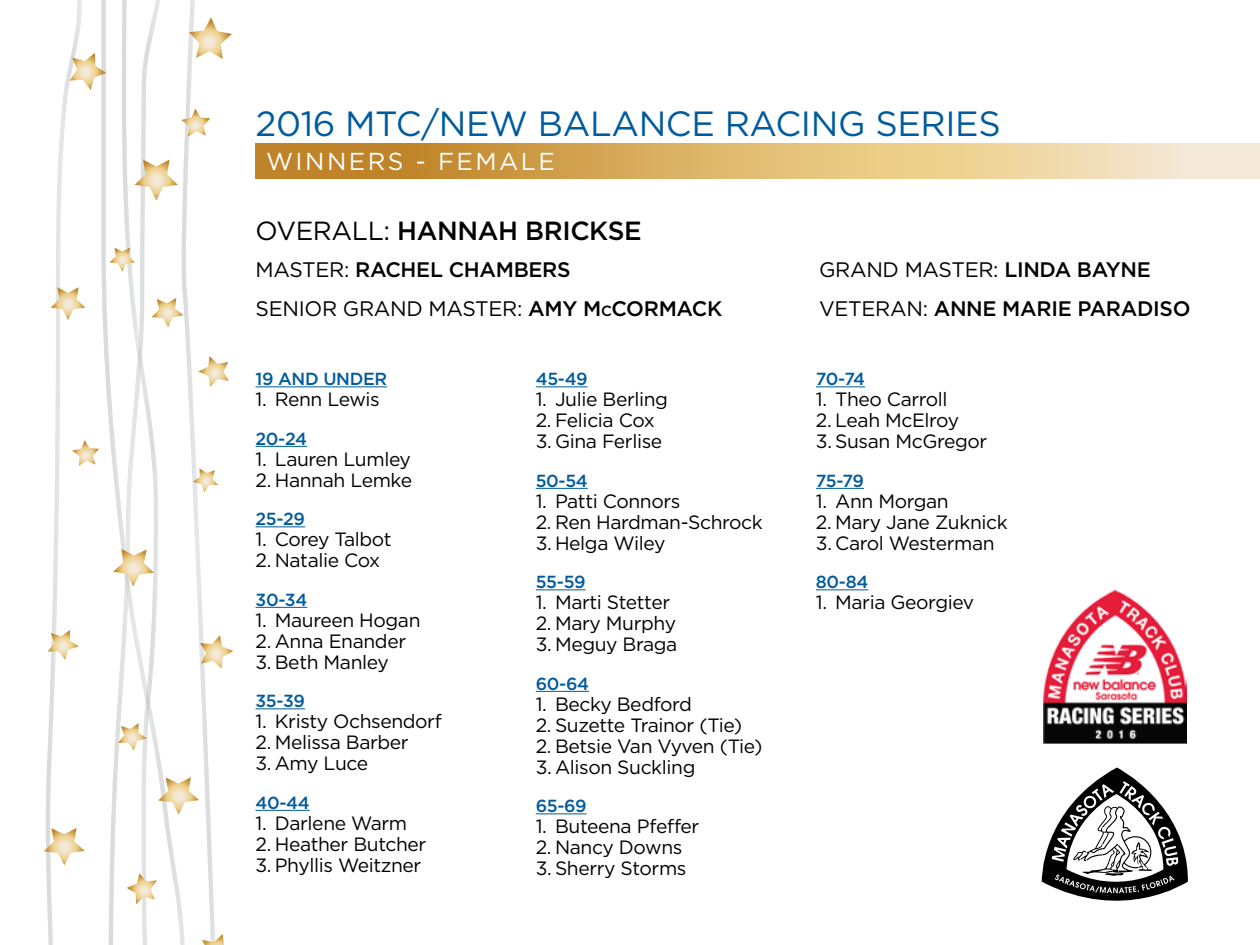
<style>
.page{position:relative;width:1260px;height:945px;background:#fff}
.page>*{position:absolute;margin:0;border:0;box-sizing:border-box;transform-origin:0 0}
.t1{font:35px "Gotham";letter-spacing:-.01em;color:#005b9e}
.t2{font:500 26.25px "Gotham";letter-spacing:-.015em;color:#000}
.t3{font:24.5px "Gotham";letter-spacing:.1em;color:#fff}
.t4{font:21px "Gotham";letter-spacing:-.015em;color:#000}
.t5{font:500 21px "Gotham";letter-spacing:-.015em;color:#000}
.t6{font:19.25px "Gotham";letter-spacing:-.02em;color:#000}
.t7{font:500 17.5px "Gotham";letter-spacing:-.02em;color:#005b9e}
.s1{font-weight:400}
.s2{font-weight:500}
.s3{font-weight:500;font-size:14.7px}
</style>
<div class="page">
<svg style="left:1042px;top:768px;width:146px;height:133px"></svg>
<hr style="left:256px;top:386px;width:131px;height:1px;background:#005b9e">
<hr style="left:256px;top:446px;width:51px;height:1px;background:#005b9e">
<hr style="left:256px;top:526px;width:49px;height:1px;background:#005b9e">
<hr style="left:256px;top:607px;width:51px;height:1px;background:#005b9e">
<hr style="left:256px;top:708px;width:49px;height:1px;background:#005b9e">
<hr style="left:256px;top:810px;width:54px;height:1px;background:#005b9e">
<hr style="left:536px;top:386px;width:52px;height:1px;background:#005b9e">
<hr style="left:536px;top:488px;width:52px;height:1px;background:#005b9e">
<hr style="left:536px;top:589px;width:50px;height:1px;background:#005b9e">
<hr style="left:536px;top:691px;width:53px;height:1px;background:#005b9e">
<hr style="left:536px;top:813px;width:51px;height:1px;background:#005b9e">
<hr style="left:816px;top:386px;width:49px;height:1px;background:#005b9e">
<hr style="left:816px;top:488px;width:48px;height:1px;background:#005b9e">
<hr style="left:816px;top:589px;width:52px;height:1px;background:#005b9e">
<svg style="left:256px;top:143px;width:1004px;height:35px"></svg>
<svg style="left:44px;top:0;width:189px;height:945px"></svg>
<img style="left:1043px;top:590px;width:144px;height:153px">
<h1 class="t1" style="left:256px;top:102px;width:747px">2016 MTC/N ew Balance Racing Series</h1>
<p class="t3" style="left:266px;top:146px;width:290px">Winners - feMale</p>
<h2 class="t2" style="left:256px;top:214px;width:388px"><span class="s1">Overall:</span> HANNAH BRICKSE</h2>
<p class="t5" style="left:256px;top:256px;width:317px"><span class="s1">Master:</span> RACH EL CHAMBERS</p>
<p class="t4" style="left:819px;top:256px;width:333px">Grand Master: <span class="s2">LINDA BAYNE</span></p>
<p class="t4" style="left:256px;top:295px;width:524px">Senior Grand Master: <span class="s2">AMY M</span> <span class="s3">c</span><span class="s2">CORMACK</span> V</p>
<p class="t5" style="left:834px;top:295px;width:358px"><span class="s1">eteran:</span> ANNE MARIE PARADISO</p>
<p class="t7" style="left:256px;top:367px;width:133px">19 AND UNDER</p>
<p class="t6" style="left:256px;top:387px;width:126px">1. Renn Lewis</p>
<p class="t7" style="left:256px;top:427px;width:53px">20-24</p>
<p class="t6" style="left:256px;top:446px;width:157px">1. Lauren Lumley</p>
<p class="t6" style="left:256px;top:467px;width:158px">2. Hannah Lemke</p>
<p class="t7" style="left:256px;top:507px;width:51px">25-29</p>
<p class="t6" style="left:256px;top:527px;width:138px">1. Corey Talbot</p>
<p class="t6" style="left:256px;top:548px;width:126px">2. Natalie Cox</p>
<p class="t7" style="left:256px;top:588px;width:53px">30-34</p>
<p class="t6" style="left:256px;top:607px;width:166px">1. Maureen Hogan</p>
<p class="t6" style="left:256px;top:628px;width:152px">2. Anna Enander</p>
<p class="t6" style="left:256px;top:649px;width:135px">3. Beth Manley</p>
<p class="t7" style="left:256px;top:689px;width:51px">35-39</p>
<p class="t6" style="left:256px;top:709px;width:188px">1. Kristy Ochsendorf</p>
<p class="t6" style="left:256px;top:730px;width:155px">2. Melissa Barber</p>
<p class="t6" style="left:256px;top:751px;width:114px">3. Amy Luce</p>
<p class="t7" style="left:256px;top:791px;width:56px">40-44</p>
<p class="t6" style="left:256px;top:810px;width:153px">1. Darlene Warm</p>
<p class="t6" style="left:256px;top:831px;width:172px">2. Heather Butcher</p>
<p class="t6" style="left:256px;top:852px;width:167px">3. Phyllis Weitzner</p>
<p class="t7" style="left:536px;top:367px;width:53px">45-49</p>
<p class="t6" style="left:536px;top:387px;width:134px">1. Julie Berling</p>
<p class="t6" style="left:536px;top:408px;width:121px">2. Felicia Cox</p>
<p class="t6" style="left:536px;top:429px;width:128px">3. Gina Ferlise</p>
<p class="t7" style="left:536px;top:469px;width:54px">50-54</p>
<p class="t6" style="left:536px;top:488px;width:146px">1. Patti Connors</p>
<p class="t6" style="left:536px;top:509px;width:229px">2. Ren Hardman-Schrock</p>
<p class="t6" style="left:536px;top:530px;width:131px">3. Helga Wiley</p>
<p class="t7" style="left:536px;top:570px;width:51px">55-59</p>
<p class="t6" style="left:536px;top:590px;width:136px">1. Marti Stetter</p>
<p class="t6" style="left:536px;top:611px;width:142px">2. Mary Murphy</p>
<p class="t6" style="left:536px;top:632px;width:143px">3. Meguy Braga</p>
<p class="t7" style="left:536px;top:672px;width:55px">60-64</p>
<p class="t6" style="left:536px;top:691px;width:158px">1. Becky Bedford</p>
<p class="t6" style="left:536px;top:712px;width:208px">2. S uzette Trainor (Tie)</p>
<p class="t6" style="left:536px;top:733px;width:228px">2. Betsie Van Vyven (Tie)</p>
<p class="t6" style="left:536px;top:754px;width:161px">3. Alison Suckling</p>
<p class="t7" style="left:536px;top:794px;width:52px">65-69</p>
<p class="t6" style="left:536px;top:814px;width:165px">1. Buteena Pfeffer</p>
<p class="t6" style="left:536px;top:835px;width:148px">2. Nancy Downs</p>
<p class="t6" style="left:536px;top:856px;width:152px">3. Sherry Storms</p>
<p class="t7" style="left:816px;top:367px;width:51px">70-74</p>
<p class="t6" style="left:816px;top:387px;width:133px">1. Theo Carroll</p>
<p class="t6" style="left:816px;top:408px;width:145px">2. Leah McElroy</p>
<p class="t6" style="left:816px;top:429px;width:173px">3. Susan McGregor</p>
<p class="t7" style="left:816px;top:469px;width:50px">75-79</p>
<p class="t6" style="left:816px;top:488px;width:134px">1. Ann Morgan</p>
<p class="t6" style="left:816px;top:509px;width:193px">2. Mary Jane Zuknick</p>
<p class="t6" style="left:816px;top:530px;width:180px">3. Carol Westerman</p>
<p class="t7" style="left:816px;top:570px;width:54px">80-84</p>
<p class="t6" style="left:816px;top:590px;width:160px">1. Maria Georgiev</p>
</div>
